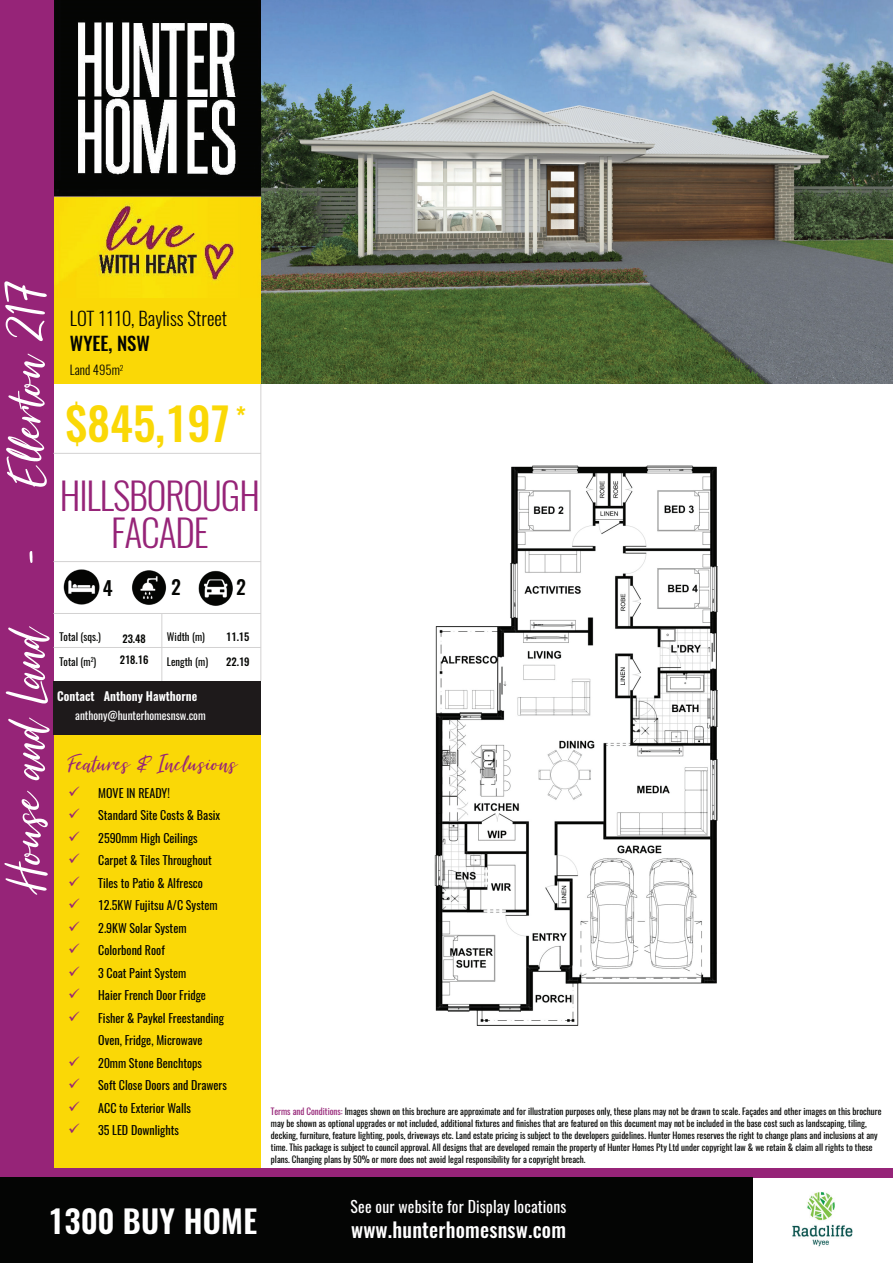
<style>
.page{position:relative;width:893px;height:1263px;background:#fff}
.page>*{position:absolute;margin:0;border:0;box-sizing:border-box;transform-origin:0 0}
.t1{font:61.5px "Summer Festival";color:#fff}
.t2{font:500 45px "Oswald";color:#fad806}
.t3{font:300 37.5px/37.5px "Oswald";letter-spacing:-.03em;color:#962478;text-align:center}
.t4{font:600 31.5px "Oswald";letter-spacing:.01em;color:#fff}
.t5{font:28.5px "Summer Festival";color:#962478}
.t6{font:500 25.5px "Oswald";color:#fad806}
.t7{font:500 20.4px "Oswald";letter-spacing:.01em;color:#fff}
.t8{font:500 19.5px "Oswald";color:#040503}
.t9{font:300 18.75px "Oswald";color:#040503}
.t10{font:500 18.75px "Oswald";color:#040503}
.t11{font:15.75px "Oswald";letter-spacing:.01em;color:#fff}
.t12{font:300 12.75px "Oswald";color:#040503}
.t13{font:12px/22.5px "Oswald";color:#040503}
.t14{font:600 12px "Oswald";color:#fff}
.t15{font:11.25px "Oswald";color:#fff}
.t16{font:10.5px "Oswald";color:#040503}
.t17{font:500 10.5px "Oswald";color:#040503}
.t18{font:9px/12px "Oswald";color:#040503}
.s1{color:#952477}
</style>
<div class="page">
<img style="left:260px;top:0;width:633px;height:384px">
<img style="left:53px;top:0;width:207px;height:298px">
<div style="left:53px;top:298px;width:207px;height:86px;background:#fad806"></div>
<div style="left:53px;top:734px;width:208px;height:434px;background:#fad806"></div>
<div style="left:0;top:0;width:53px;height:1177px;background:#962478"></div>
<img style="left:434px;top:465px;width:284px;height:561px">
<div style="left:53px;top:1168px;width:840px;height:9px;background:#962478"></div>
<div style="left:0;top:1177px;width:752px;height:86px;background:#040504"></div>
<img style="left:792px;top:1192px;width:61px;height:55px">
<div style="left:53px;top:681px;width:208px;height:53px;background:#1e1a1b"></div>
<hr style="left:53px;top:613px;width:208px;height:1px;background:#d3d2d2">
<hr style="left:161px;top:613px;width:1px;height:68px;background:#d3d2d2">
<hr style="left:260px;top:384px;width:1px;height:297px;background:#d3d2d2">
<hr style="left:53px;top:647px;width:208px;height:1px;background:#d3d2d2">
<hr style="left:53px;top:561px;width:208px;height:1px;background:#d3d2d2">
<hr style="left:53px;top:453px;width:208px;height:1px;background:#d3d2d2">
<img style="left:63px;top:569px;width:37px;height:36px">
<img style="left:132px;top:570px;width:35px;height:35px">
<img style="left:198px;top:570px;width:35px;height:36px">
<h1 class="t1" style="left:-7px;top:888px;width:609px;rotate:-90deg">House and Land - Ellerton 217</h1>
<h3 class="t9" style="left:70px;top:306px;width:159px">LOT 1110, Bayliss Street</h3>
<h3 class="t10" style="left:70px;top:330px;width:82px">WYEE, NSW</h3>
<h3 class="t12" style="left:70px;top:362px;width:55px">Land 495m<sup>2</sup></h3>
<h2 class="t2" style="left:65px;top:392px;width:166px">$845,197</h2>
<h3 class="t6" style="left:236px;top:399px;width:12px">*</h3>
<h3 class="t3" style="left:60px;top:477px;width:201px">HILLSBOROUGH<br>FACADE</h3>
<h3 class="t8" style="left:103px;top:574px;width:11px">4</h3>
<h3 class="t8" style="left:171px;top:573px;width:11px">2</h3>
<h3 class="t8" style="left:236px;top:573px;width:11px">2</h3>
<p class="t17" style="left:122px;top:631px;width:25px">23.48</p>
<p class="t16" style="left:167px;top:630px;width:40px">Width (m)</p>
<p class="t16" style="left:59px;top:630px;width:43px">Total (sqs.)</p>
<p class="t16" style="left:59px;top:654px;width:38px">Total (m<sup>2</sup>)</p>
<p class="t16" style="left:167px;top:654px;width:43px">Length (m)</p>
<p class="t17" style="left:226px;top:630px;width:25px">11.15</p>
<p class="t17" style="left:120px;top:652px;width:30px">218.16</p>
<p class="t17" style="left:226px;top:654px;width:25px">22.19</p>
<h3 class="t14" style="left:57px;top:688px;width:142px">Contact Anthony Hawthorne</h3>
<p class="t15" style="left:75px;top:708px;width:132px">anthony@hunterhomesnsw.com</p>
<h3 class="t5" style="left:69px;top:748px;width:171px">Features &amp; Inclusions</h3>
<p class="t13" style="left:98px;top:781px;width:130px">MOVE IN READY!<br>Standard Site Costs &amp; Basix<br>2590mm High Ceilings<br>Carpet &amp; Tiles Throughout<br>Tiles to Patio &amp; Alfresco<br>12.5KW Fujitsu A/C System<br>2.9KW Solar System<br>Colorbond Roof<br>3 Coat Paint System<br>Haier French Door Fridge<br>Fisher &amp; Paykel Freestanding<br>Oven, Fridge, Microwave<br>20mm Stone Benchtops<br>Soft Close Doors and Drawers<br>ACC to Exterior Walls<br>35 LED Downlights</p>
<p class="t18" style="left:271px;top:1106px;width:612px"><span class="s1">Terms and Conditions:</span> Images shown on this brochure are approximate and for illustration purposes only, these plans may not be drawn to scale. Façades and other images on this brochure may be shown as optional upgrades or not included, additional fixtures and finishes that are featured on this document may not be included in the base cost such as landscaping, tiling, decking, furniture, feature lighting, pools, driveways etc. Land estate pricing is subject to the developers guidelines. Hunter Homes reserves the right to change plans and inclusions at any time. This package is subject to council approval. All designs that are developed remain the property of Hunter Homes Pty Ltd under copyright law &amp; we retain &amp; claim all rights to these plans. Changing plans by 50% or more does not avoid legal responsibility for a copyright breach.</p>
<h3 class="t4" style="left:48px;top:1199px;width:211px">1300 BUY HOME</h3>
<h3 class="t11" style="left:351px;top:1196px;width:217px">See our website for Display locations</h3>
<h3 class="t7" style="left:351px;top:1215px;width:216px">www.hunterhomesnsw.com</h3>
</div>
